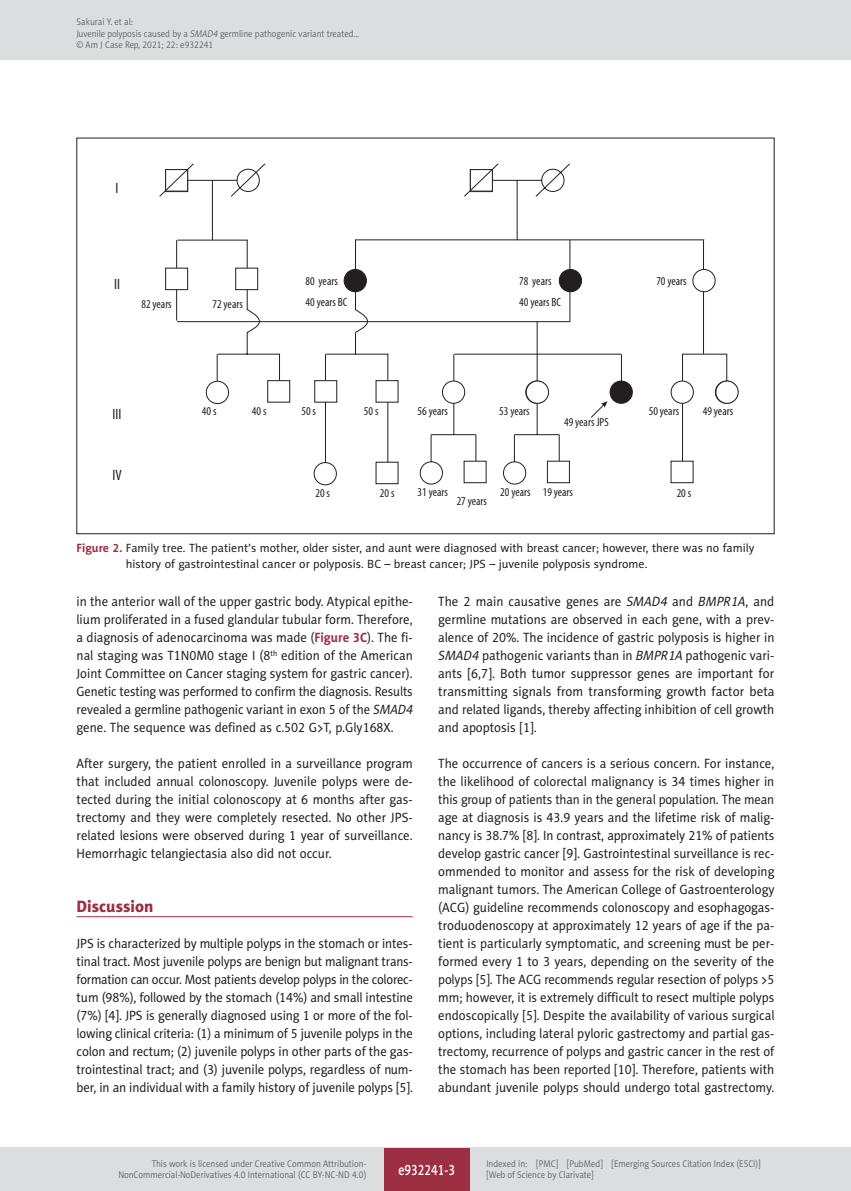
<style>
.page{position:relative;width:851px;height:1191px;background:#fff}
.page>*{position:absolute;margin:0;border:0;box-sizing:border-box;transform-origin:0 0}
.AJCR_Headline_1{font:16.5px "Naomi Sans EFN Heavy";color:#9d2f42}
.AJCR_e-PAGINA{font:15px "Naomi Sans EFN Medium";color:#fff;scale:.8 1}
.t1{font:condensed 15px "Myriad Pro";color:#231f20}
.AJCR_Body{font:13.5px/18px "Naomi Sans EFN";color:#231f20;text-align:justify;scale:.95 1}
.AJCR_Rycina_tytul{font:12px/15.8px "Naomi Sans EFN";color:#231f20}
.t2{font:condensed 12px "Myriad Pro";color:#231f20}
.AJCR_pagina_zywa{font:9.75px/11.2px "Naomi Sans EFN Light";color:#57585a;scale:.9 1}
.AJCR_pagina_sygnatur{font:9.75px "Naomi Sans EFN Light";color:#57585a;scale:.9 1}
.s1{font-style:italic}
.s2{font-weight:700;color:#9d2f42}
</style>
<div class="page">
<hr style="left:77px;top:916px;width:335px;height:1px;background:#9d2f42">
<div style="left:206px;top:381px;width:23px;height:23px;border:1px solid #231f20;border-radius:50%"></div>
<svg style="left:176px;top:164px;width:394px;height:75px"></svg>
<div style="left:165px;top:268px;width:23px;height:22px;background:#fff;border:1px solid #231f20"></div>
<svg style="left:325px;top:403px;width:74px;height:80px"></svg>
<div style="left:375px;top:462px;width:23px;height:22px;background:#fff;border:1px solid #231f20"></div>
<svg style="left:176px;top:239px;width:529px;height:164px"></svg>
<div style="left:314px;top:462px;width:22px;height:23px;background:#fff;border-radius:50%"></div>
<div style="left:314px;top:462px;width:23px;height:23px;border:1px solid #231f20;border-radius:50%"></div>
<div style="left:715px;top:381px;width:23px;height:23px;border:1px solid #231f20;border-radius:50%"></div>
<svg style="left:419px;top:321px;width:308px;height:164px"></svg>
<div style="left:0;top:0;width:850px;height:60px;background:#dcdddf"></div>
<div style="left:0;top:1148px;width:850px;height:43px;background:#dcdddf"></div>
<div style="left:384px;top:1147px;width:85px;height:43px;background:#9d2f42"></div>
<p class="AJCR_pagina_zywa" style="left:77px;top:16px;width:315px">Sakurai Y. et al:<br>Juvenile polyposis caused by a <span class="s1">SMAD4</span> germline pathogenic variant treated…</p>
<p class="AJCR_pagina_sygnatur" style="left:77px;top:39px;width:153px">© Am J Case Rep, 2021; 22: e932241</p>
<p class="t1" style="left:116px;top:178px;width:4px">I</p>
<p class="t1" style="left:114px;top:275px;width:7px">II</p>
<p class="t2" style="left:141px;top:297px;width:32px">82 years</p>
<p class="t2" style="left:212px;top:297px;width:32px">72 years</p>
<p class="t2" style="left:305px;top:274px;width:34px">80 years</p>
<p class="t2" style="left:305px;top:294px;width:43px">40 years BC</p>
<p class="t2" style="left:519px;top:274px;width:34px">78 years</p>
<p class="t2" style="left:656px;top:274px;width:32px">70 years</p>
<p class="t2" style="left:519px;top:294px;width:43px">40 years BC</p>
<p class="t1" style="left:113px;top:405px;width:10px">III</p>
<p class="t1" style="left:112px;top:465px;width:11px">IV</p>
<p class="t2" style="left:202px;top:403px;width:16px">40 s</p>
<p class="t2" style="left:252px;top:403px;width:16px">40 s</p>
<p class="t2" style="left:301px;top:403px;width:16px">50 s</p>
<p class="t2" style="left:364px;top:403px;width:16px">50 s</p>
<p class="t2" style="left:417px;top:403px;width:32px">56 years</p>
<p class="t2" style="left:499px;top:403px;width:32px">53 years</p>
<p class="t2" style="left:648px;top:403px;width:32px">50 years</p>
<p class="t2" style="left:702px;top:403px;width:32px">49 years</p>
<p class="t2" style="left:564px;top:415px;width:46px">49 years JPS</p>
<p class="t2" style="left:417px;top:485px;width:32px">31 years</p>
<p class="t2" style="left:500px;top:485px;width:74px">20 years 19 years</p>
<p class="t2" style="left:315px;top:485px;width:16px">20 s</p>
<p class="t2" style="left:380px;top:485px;width:16px">20 s</p>
<p class="t2" style="left:676px;top:485px;width:16px">20 s</p>
<p class="t2" style="left:456px;top:494px;width:32px">27 years</p>
<p class="AJCR_Rycina_tytul" style="left:126px;top:540px;width:630px;text-indent:-49px"><span class="s2">Figure 2.</span> Family tree. The patient’s mother, older sister, and aunt were diagnosed with breast cancer; however, there was no family history of gastrointestinal cancer or polyposis. BC – breast cancer; JPS – juvenile polyposis syndrome.</p>
<p class="AJCR_Body" style="left:77px;top:592px;width:355px">in the anterior wall of the upper gastric body. Atypical epithe&shy;lium proliferated in a fused glandular tubular form. Therefore, a diagnosis of adenocarcinoma was made (<span class="s2">Figure 3C</span>). The fi&shy;nal staging was T1N0M0 stage I (8<sup>th</sup> edition of the American Joint Committee on Cancer staging system for gastric cancer).<br>Genetic testing was performed to confirm the diagnosis. Results revealed a germline pathogenic variant in exon 5 of the <span class="s1">SMAD4 </span>gene. The sequence was defined as c.502 G&gt;T, p.Gly168X.</p>
<p class="AJCR_Body" style="left:77px;top:754px;width:355px">After surgery, the patient enrolled in a surveillance program that included annual colonoscopy. Juvenile polyps were de&shy;tected during the initial colonoscopy at 6 months after gas&shy;trectomy and they were completely resected. No other JPS&shy;related lesions were observed during 1 year of surveillance.<br>Hemorrhagic telangiectasia also did not occur.</p>
<p class="AJCR_Headline_1" style="left:77px;top:896px;width:78px">Discussion</p>
<p class="AJCR_Body" style="left:77px;top:934px;width:355px">JPS is characterized by multiple polyps in the stomach or intes&shy;tinal tract. Most juvenile polyps are benign but malignant trans&shy;formation can occur. Most patients develop polyps in the colorec&shy;tum (98%), followed by the stomach (14%) and small intestine (7%) [4]. JPS is generally diagnosed using 1 or more of the fol&shy;lowing clinical criteria: (1) a minimum of 5 juvenile polyps in the colon and rectum; (2) juvenile polyps in other parts of the gas&shy;trointestinal tract; and (3) juvenile polyps, regardless of num&shy;ber, in an individual with a family history of juvenile polyps [5].</p>
<p class="AJCR_Body" style="left:438px;top:592px;width:355px">The 2 main causative genes are <span class="s1">SMAD4</span> and <span class="s1">BMPR1A</span>, and germline mutations are observed in each gene, with a prev&shy;alence of 20%. The incidence of gastric polyposis is higher in <span class="s1">SMAD4</span> pathogenic variants than in <span class="s1">BMPR1A</span> pathogenic vari&shy;ants [6,7]. Both tumor suppressor genes are important for transmitting signals from transforming growth factor beta and related ligands, thereby affecting inhibition of cell growth and apoptosis [1].</p>
<p class="AJCR_Body" style="left:438px;top:754px;width:355px">The occurrence of cancers is a serious concern. For instance, the likelihood of colorectal malignancy is 34 times higher in this group of patients than in the general population. The mean age at diagnosis is 43.9 years and the lifetime risk of malig&shy;nancy is 38.7% [8]. In contrast, approximately 21% of patients develop gastric cancer [9]. Gastrointestinal surveillance is rec&shy;ommended to monitor and assess for the risk of developing malignant tumors. The American College of Gastroenterology (ACG) guideline recommends colonoscopy and esophagogas&shy;troduodenoscopy at approximately 12 years of age if the pa&shy;tient is particularly symptomatic, and screening must be per&shy;formed every 1 to 3 years, depending on the severity of the polyps [5]. The ACG recommends regular resection of polyps &gt;5 mm; however, it is extremely difficult to resect multiple polyps endoscopically [5]. Despite the availability of various surgical options, including lateral pyloric gastrectomy and partial gas&shy;trectomy, recurrence of polyps and gastric cancer in the rest of the stomach has been reported [10]. Therefore, patients with abundant juvenile polyps should undergo total gastrectomy.</p>
<p class="AJCR_pagina_zywa" style="left:118px;top:1158px;width:277px;text-align:right">This work is licensed under Creative Common Attribution-<br>NonCommercial-NoDerivatives 4.0 International (CC BY-NC-ND 4.0)</p>
<p class="AJCR_e-PAGINA" style="left:398px;top:1160px;width:72px">e932241-3</p>
<p class="AJCR_pagina_zywa" style="left:486px;top:1158px;width:306px">Indexed in: [PMC] [PubMed] [Emerging Sources Citation Index (ESCI)] [Web of Science by Clarivate]</p>
</div>
